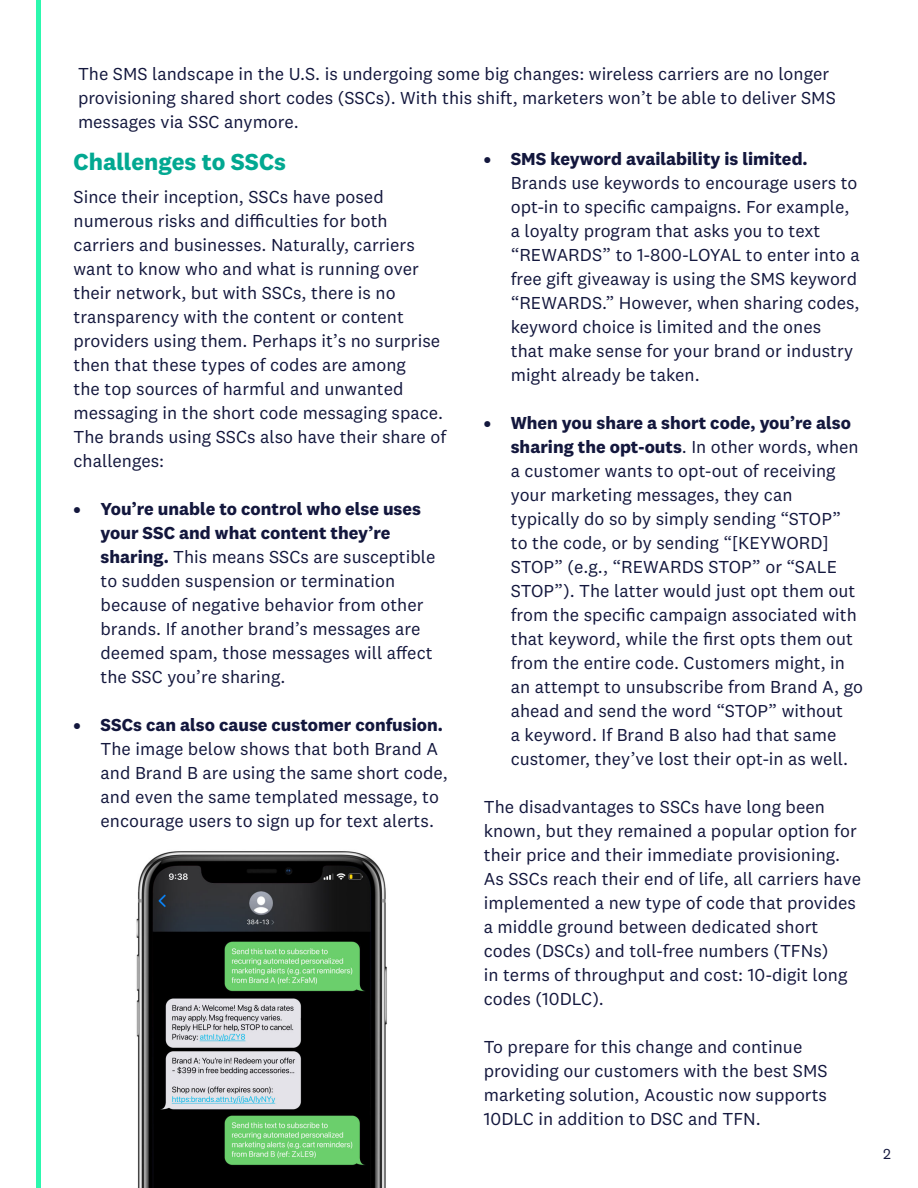
<style>
.page{position:relative;width:918px;height:1188px;background:#fff}
.page>*{position:absolute;margin:0;border:0;box-sizing:border-box;transform-origin:0 0}
.Acoustic_Section{font:700 24px "National 2";color:#02a891}
.t1{font:18px/24px "National 2";color:#13173d}
.t2{font:15px "National 2";color:#13173d}
.s1{font-weight:700}
</style>
<div class="page">
<hr style="left:36px;top:0;width:4px;height:1188px;background:#2cf8ae">
<img style="left:136px;top:851px;width:251px;height:337px">
<p class="t1" style="left:78px;top:61px;width:759px">The SMS landscape in the U.S. is undergoing some big changes: wireless carriers are no longer provisioning shared short codes (SSCs). With this shift, marketers won’t be able to deliver SMS messages via SSC anymore.</p>
<p class="Acoustic_Section" style="left:74px;top:147px;width:214px">Challenges to SSCs</p>
<p class="t1" style="left:74px;top:184px;width:371px">Since their inception, SSCs have posed numerous risks and difficulties for both carriers and businesses. Naturally, carriers want to know who and what is running over their network, but with SSCs, there is no transparency with the content or content providers using them. Perhaps it’s no surprise then that these types of codes are among<br>the top sources of harmful and unwanted messaging in the short code messaging space.</p>
<p class="t1" style="left:74px;top:424px;width:374px">The brands using SSCs also have their share of challenges:</p>
<p class="t1" style="left:101px;top:496px;width:336px;text-indent:-27px"><span class="s1">• You’re unable to control who else uses your SSC and what content they’re sharing.</span> This means SSCs are susceptible to sudden suspension or termination because of negative behavior from other brands. If another brand’s messages are deemed spam, those messages will affect the SSC you’re sharing.</p>
<p class="t1" style="left:101px;top:712px;width:349px;text-indent:-27px"><span class="s1">• SSCs can also cause customer confusion.<br></span>The image below shows that both Brand A and Brand B are using the same short code, and even the same templated message, to encourage users to sign up for text alerts.</p>
<p class="t1" style="left:511px;top:147px;width:351px;text-indent:-27px"><span class="s1">• SMS keyword availability is limited.<br></span>Brands use keywords to encourage users to opt-in to specific campaigns. For example, a loyalty program that asks you to text “REWARDS” to 1-800-LOYAL to enter into a free gift giveaway is using the SMS keyword “REWARDS.” However, when sharing codes, keyword choice is limited and the ones<br>that make sense for your brand or industry might already be taken.</p>
<p class="t1" style="left:511px;top:411px;width:354px;text-indent:-27px"><span class="s1">• When you share a short code, you’re also sharing the opt-outs</span>. In other words, when a customer wants to opt-out of receiving your marketing messages, they can typically do so by simply sending “STOP”<br>to the code, or by sending “[KEYWORD] STOP” (e.g., “REWARDS STOP” or “SALE STOP”). The latter would just opt them out from the specific campaign associated with that keyword, while the first opts them out from the entire code. Customers might, in an attempt to unsubscribe from Brand A, go ahead and send the word “STOP” without<br>a keyword. If Brand B also had that same customer, they’ve lost their opt-in as well.</p>
<p class="t1" style="left:484px;top:795px;width:379px">The disadvantages to SSCs have long been known, but they remained a popular option for their price and their immediate provisioning.<br>As SSCs reach their end of life, all carriers have implemented a new type of code that provides a middle ground between dedicated short codes (DSCs) and toll-free numbers (TFNs)<br>in terms of throughput and cost: 10-digit long codes (10DLC).</p>
<p class="t1" style="left:484px;top:1035px;width:345px">To prepare for this change and continue providing our customers with the best SMS marketing solution, Acoustic now supports 10DLC in addition to DSC and TFN.</p>
<p class="t2" style="left:883px;top:1145px;width:9px">2</p>
</div>
